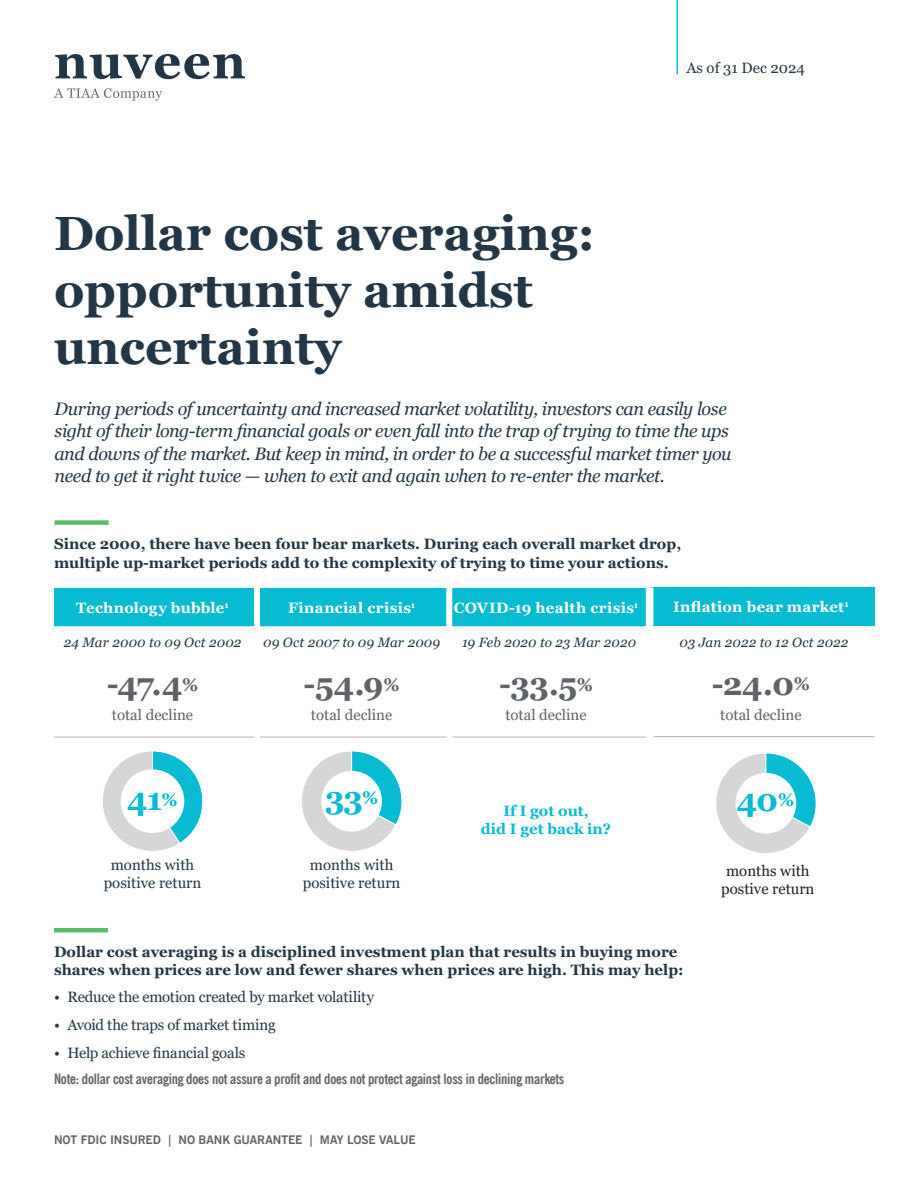
<style>
.page{position:relative;width:918px;height:1188px;background:#fff}
.page>*{position:absolute;margin:0;border:0;box-sizing:border-box;transform-origin:0 0}
.Headline{font:700 48px/57px "Georgia";color:#233645}
.Large_Number{font:700 31.5px "Georgia";letter-spacing:-.015em;color:#5f6369}
.Large_Number-2{font:700 31.5px "Georgia";color:#07bbd3}
.Intro_Copy{font:italic 18px/22.5px "Georgia";letter-spacing:-.025em;color:#233645}
.Subhead_3{font:700 15px/19.5px "Georgia";color:#233645}
.As_of_date{font:15px/18px "Georgia";color:#233645;text-align:center}
.Subhead_1{font:700 15px "Georgia";letter-spacing:.02em;color:#fff}
.t1{font:15px "Georgia";color:#5f6369}
.t2{font:700 15px/18px "Georgia";color:#07bbd3;text-align:center}
.t3{font:15px "Georgia";color:#231f20}
._8_pt_disclosure{font:700 condensed 14.25px "News Gothic BT";letter-spacing:-.015em;color:#5f6369}
.Subhead_1-2{font:italic 13.5px "Georgia";letter-spacing:.01em;color:#233645}
.Not_May_No{font:700 12px "News Gothic BT";letter-spacing:-.01em;color:#5f6369}
.s1{font-size:18.3px}
</style>
<div class="page">
<svg style="left:55px;top:54px;width:190px;height:25px"></svg>
<svg style="left:54px;top:88px;width:108px;height:13px"></svg>
<div style="left:54px;top:588px;width:592px;height:38px;background:#07bbd3"></div>
<hr style="left:54px;top:737px;width:200px;height:1px;background:#b1b4b5">
<hr style="left:260px;top:737px;width:186px;height:1px;background:#b1b4b5">
<hr style="left:452px;top:737px;width:194px;height:1px;background:#b1b4b5">
<div style="left:254px;top:588px;width:6px;height:38px;background:#fff"></div>
<div style="left:446px;top:588px;width:6px;height:38px;background:#fff"></div>
<svg style="left:103px;top:751px;width:100px;height:100px"></svg>
<div style="left:121px;top:769px;width:63px;height:64px;background:#fff;border-radius:50%"></div>
<svg style="left:302px;top:751px;width:100px;height:100px"></svg>
<div style="left:321px;top:771px;width:61px;height:61px;background:#fff;border-radius:50%"></div>
<div style="left:55px;top:520px;width:54px;height:5px;background:#59bc68"></div>
<hr style="left:676px;top:0;width:2px;height:74px;background:#07bbd3">
<hr style="left:54px;top:928px;width:54px;height:4px;background:#59bc68">
<div style="left:650px;top:587px;width:224px;height:39px;background:#07bbd3"></div>
<hr style="left:653px;top:736px;width:221px;height:1px;background:#b1b4b5">
<div style="left:647px;top:587px;width:6px;height:39px;background:#fff"></div>
<svg style="left:716px;top:753px;width:101px;height:100px"></svg>
<div style="left:736px;top:773px;width:60px;height:61px;background:#fff;border-radius:50%"></div>
<p class="Headline" style="left:54px;top:205px;width:543px">Dollar cost averaging: opportunity amidst uncertainty</p>
<p class="As_of_date" style="left:686px;top:60px;width:120px">As of 31 Dec 2024</p>
<p class="Intro_Copy" style="left:55px;top:398px;width:678px">During periods of uncertainty and increased market volatility, investors can easily lose sight of their long-term financial goals or even fall into the trap of trying to time the ups and downs of the market. But keep in mind, in order to be a successful market timer you need to get it right twice — when to exit and again when to re-enter the market.</p>
<p class="Subhead_3" style="left:54px;top:534px;width:629px">Since 2000, there have been four bear markets. During each overall market drop, multiple up-market periods add to the complexity of trying to time your actions.</p>
<p class="Subhead_1" style="left:76px;top:598px;width:154px">Technology bubble<sup>1</sup></p>
<p class="Subhead_1" style="left:288px;top:598px;width:129px">Financial crisis<sup>1</sup></p>
<p class="Subhead_1" style="left:454px;top:598px;width:186px">COVID-19 health crisis<sup>1</sup></p>
<p class="Subhead_1-2" style="left:64px;top:634px;width:179px">24 Mar 2000 to 09 Oct 2002</p>
<p class="Subhead_1-2" style="left:263px;top:634px;width:179px">09 Oct 2007 to 09 Mar 2009</p>
<p class="Subhead_1-2" style="left:462px;top:634px;width:175px">19 Feb 2020 to 23 Mar 2020</p>
<p class="Large_Number" style="left:107px;top:664px;width:93px">-47.4<span class="s1">%</span></p>
<p class="t1" style="left:112px;top:706px;width:83px">total decline</p>
<p class="Subhead_1" style="left:673px;top:597px;width:177px">Inflation bear market<sup>1</sup></p>
<p class="Subhead_1-2" style="left:680px;top:634px;width:170px">03 Jan 2022 to 12 Oct 2022</p>
<p class="Large_Number" style="left:712px;top:664px;width:100px">-24.0<span class="s1">%</span></p>
<p class="t1" style="left:720px;top:705px;width:83px">total decline</p>
<p class="Large_Number" style="left:304px;top:664px;width:98px">-54.9<span class="s1">%</span></p>
<p class="t1" style="left:311px;top:706px;width:83px">total decline</p>
<p class="Large_Number" style="left:499px;top:664px;width:95px">-33.5<span class="s1">%</span></p>
<p class="t1" style="left:505px;top:706px;width:83px">total decline</p>
<p class="Large_Number-2" style="left:127px;top:779px;width:52px">41<span class="s1">%</span></p>
<p class="As_of_date" style="left:104px;top:856px;width:99px">months with positive return</p>
<p class="Large_Number-2" style="left:325px;top:777px;width:55px">33<span class="s1">%</span></p>
<p class="As_of_date" style="left:303px;top:856px;width:99px">months with positive return</p>
<p class="t2" style="left:481px;top:802px;width:132px">If I got out,<br>did I get back in?</p>
<p class="Subhead_3" style="left:54px;top:942px;width:631px;line-height:18px">Dollar cost averaging is a disciplined investment plan that results in buying more shares when prices are low and fewer shares when prices are high. This may help:</p>
<p class="As_of_date" style="left:54px;top:988px;width:322px">• Reduce the emotion created by market volatility</p>
<p class="As_of_date" style="left:54px;top:1016px;width:223px">• Avoid the traps of market timing</p>
<p class="As_of_date" style="left:54px;top:1044px;width:193px">• Help achieve financial goals</p>
<p class="_8_pt_disclosure" style="left:54px;top:1070px;width:512px">Note: dollar cost averaging does not assure a profit and does not protect against loss in declining markets</p>
<p class="Not_May_No" style="left:54px;top:1133px;width:363px">NOT FDIC INSURED | NO BANK GUARANTEE | MAY LOSE VALUE</p>
<p class="Large_Number-2" style="left:737px;top:780px;width:59px">40<span class="s1">%</span></p>
<p class="t3" style="left:726px;top:862px;width:85px">months with</p>
<p class="t3" style="left:721px;top:880px;width:95px">postive return</p>
</div>
